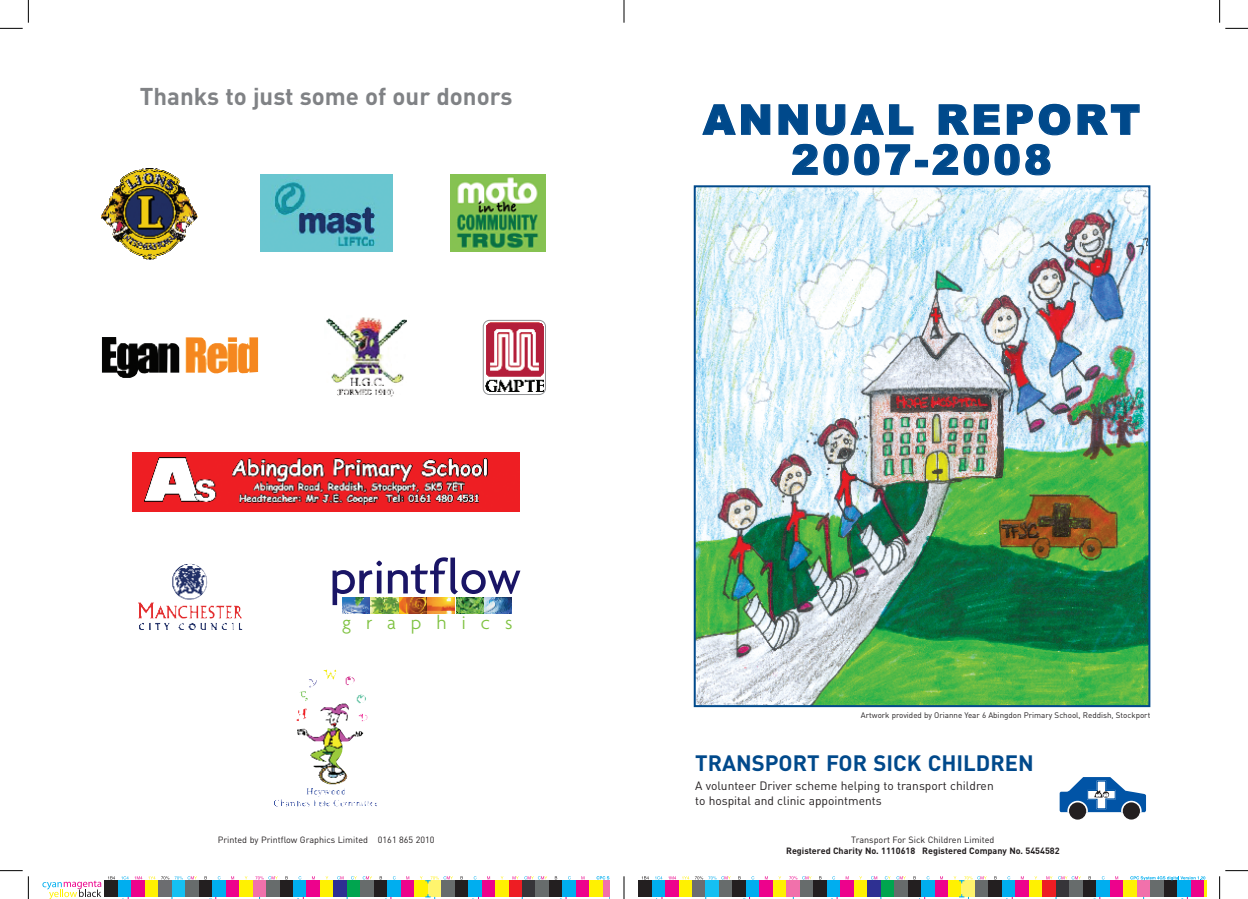
<style>
.page{position:relative;width:1248px;height:899px;background:#fff}
.page>*{position:absolute;margin:0;border:0;box-sizing:border-box;transform-origin:0 0}
.t1{font:500 50.4px "Agenda";letter-spacing:-.005em;color:#1a1566}
.t2{font:900 41px/40px "Arial";letter-spacing:.085em;color:#00498b;text-align:center}
.t3{font:700 24px "DIN";color:#808285}
.t4{font:700 22px "DIN";color:#00498b}
.t5{font:300 20px "Agenda";letter-spacing:.745em;color:#7fc241}
.t6{font:12px/15.1px "DIN";color:#231f20}
.t7{font:9px "DIN";color:#231f20}
.t8{font:700 9px "DIN";color:#231f20}
.t9{font:8px "DIN";color:#231f20}
</style>
<div class="page">
<svg style="left:623px;top:0;width:1px;height:23px"></svg>
<svg style="left:623px;top:876px;width:1px;height:23px"></svg>
<svg style="left:0;top:0;width:29px;height:29px"></svg>
<svg style="left:0;top:870px;width:29px;height:29px"></svg>
<svg style="left:1219px;top:0;width:28px;height:29px"></svg>
<svg style="left:101px;top:876px;width:508px;height:23px"></svg>
<div style="left:105px;top:880px;width:13px;height:16px;background:#231f20"></div>
<svg style="left:108px;top:876px;width:7px;height:3px"></svg>
<div style="left:118px;top:880px;width:13px;height:16px;background:#00aeef"></div>
<div style="left:131px;top:880px;width:14px;height:16px;background:#ed028c"></div>
<svg style="left:121px;top:876px;width:21px;height:3px"></svg>
<div style="left:145px;top:880px;width:13px;height:16px;background:#fff101"></div>
<svg style="left:148px;top:876px;width:7px;height:3px"></svg>
<div style="left:158px;top:880px;width:14px;height:16px;background:#6c6d70"></div>
<div style="left:172px;top:880px;width:13px;height:16px;background:#15c0f2"></div>
<div style="left:185px;top:880px;width:14px;height:16px;background:#676c6c"></div>
<svg style="left:161px;top:876px;width:36px;height:3px"></svg>
<div style="left:199px;top:880px;width:13px;height:16px;background:#231f20"></div>
<div style="left:212px;top:880px;width:14px;height:16px;background:#00aeef"></div>
<div style="left:226px;top:880px;width:13px;height:16px;background:#ed028c"></div>
<div style="left:239px;top:880px;width:14px;height:16px;background:#fff101"></div>
<div style="left:253px;top:880px;width:13px;height:16px;background:#f171ab"></div>
<div style="left:266px;top:880px;width:14px;height:16px;background:#676c6c"></div>
<svg style="left:255px;top:876px;width:23px;height:3px"></svg>
<div style="left:280px;top:880px;width:13px;height:16px;background:#231f20"></div>
<div style="left:293px;top:880px;width:14px;height:16px;background:#00aeef"></div>
<div style="left:307px;top:880px;width:13px;height:16px;background:#ed028c"></div>
<div style="left:320px;top:880px;width:13px;height:16px;background:#fff101"></div>
<div style="left:333px;top:880px;width:14px;height:16px;background:#2e3092"></div>
<svg style="left:337px;top:876px;width:6px;height:3px"></svg>
<div style="left:347px;top:880px;width:13px;height:16px;background:#00a54f"></div>
<svg style="left:351px;top:876px;width:6px;height:3px"></svg>
<div style="left:360px;top:880px;width:14px;height:16px;background:#676c6c"></div>
<svg style="left:363px;top:876px;width:9px;height:3px"></svg>
<div style="left:374px;top:880px;width:13px;height:16px;background:#231f20"></div>
<div style="left:387px;top:880px;width:14px;height:16px;background:#00aeef"></div>
<div style="left:401px;top:880px;width:13px;height:16px;background:#ed028c"></div>
<div style="left:414px;top:880px;width:14px;height:16px;background:#fff101"></div>
<div style="left:428px;top:880px;width:13px;height:16px;background:#fff46d"></div>
<div style="left:441px;top:880px;width:14px;height:16px;background:#676c6c"></div>
<div style="left:455px;top:880px;width:13px;height:16px;background:#231f20"></div>
<div style="left:468px;top:880px;width:14px;height:16px;background:#00aeef"></div>
<div style="left:482px;top:880px;width:13px;height:16px;background:#ed028c"></div>
<div style="left:495px;top:880px;width:13px;height:16px;background:#fff101"></div>
<div style="left:508px;top:880px;width:14px;height:16px;background:#ee1d23"></div>
<svg style="left:512px;top:876px;width:6px;height:3px"></svg>
<div style="left:522px;top:880px;width:13px;height:16px;background:#363539"></div>
<div style="left:535px;top:880px;width:14px;height:16px;background:#676c6c"></div>
<svg style="left:524px;top:876px;width:23px;height:3px"></svg>
<div style="left:549px;top:880px;width:13px;height:16px;background:#231f20"></div>
<div style="left:562px;top:880px;width:14px;height:16px;background:#00aeef"></div>
<div style="left:576px;top:880px;width:13px;height:16px;background:#ed028c"></div>
<div style="left:589px;top:880px;width:14px;height:16px;background:#fff101"></div>
<div style="left:603px;top:880px;width:6px;height:16px;background:#f171ab"></div>
<svg style="left:420px;top:876px;width:33px;height:7px"></svg>
<svg style="left:425px;top:894px;width:10px;height:5px"></svg>
<svg style="left:596px;top:876px;width:13px;height:3px"></svg>
<svg style="left:559px;top:896px;width:8px;height:3px"></svg>
<svg style="left:472px;top:896px;width:7px;height:3px"></svg>
<svg style="left:384px;top:896px;width:8px;height:3px"></svg>
<svg style="left:297px;top:896px;width:7px;height:3px"></svg>
<svg style="left:209px;top:896px;width:7px;height:3px"></svg>
<svg style="left:122px;top:896px;width:7px;height:3px"></svg>
<svg style="left:42px;top:880px;width:59px;height:19px"></svg>
<svg style="left:638px;top:876px;width:492px;height:23px"></svg>
<div style="left:638px;top:880px;width:13px;height:16px;background:#231f20"></div>
<svg style="left:641px;top:876px;width:7px;height:3px"></svg>
<div style="left:651px;top:880px;width:14px;height:16px;background:#00aeef"></div>
<svg style="left:655px;top:876px;width:7px;height:3px"></svg>
<div style="left:665px;top:880px;width:13px;height:16px;background:#ed028c"></div>
<svg style="left:668px;top:876px;width:8px;height:3px"></svg>
<div style="left:678px;top:880px;width:14px;height:16px;background:#fff101"></div>
<div style="left:692px;top:880px;width:13px;height:16px;background:#6c6d70"></div>
<div style="left:705px;top:880px;width:14px;height:16px;background:#15c0f2"></div>
<div style="left:719px;top:880px;width:13px;height:16px;background:#676c6c"></div>
<svg style="left:682px;top:876px;width:48px;height:3px"></svg>
<div style="left:732px;top:880px;width:14px;height:16px;background:#231f20"></div>
<div style="left:746px;top:880px;width:13px;height:16px;background:#00aeef"></div>
<div style="left:759px;top:880px;width:14px;height:16px;background:#ed028c"></div>
<div style="left:773px;top:880px;width:13px;height:16px;background:#fff101"></div>
<div style="left:786px;top:880px;width:14px;height:16px;background:#f171ab"></div>
<div style="left:800px;top:880px;width:13px;height:16px;background:#676c6c"></div>
<svg style="left:789px;top:876px;width:22px;height:3px"></svg>
<div style="left:813px;top:880px;width:14px;height:16px;background:#231f20"></div>
<div style="left:827px;top:880px;width:13px;height:16px;background:#00aeef"></div>
<div style="left:840px;top:880px;width:13px;height:16px;background:#ed028c"></div>
<div style="left:853px;top:880px;width:14px;height:16px;background:#fff101"></div>
<div style="left:867px;top:880px;width:13px;height:16px;background:#2e3092"></div>
<svg style="left:870px;top:876px;width:7px;height:3px"></svg>
<div style="left:880px;top:880px;width:14px;height:16px;background:#00a54f"></div>
<svg style="left:884px;top:876px;width:6px;height:3px"></svg>
<div style="left:894px;top:880px;width:13px;height:16px;background:#676c6c"></div>
<svg style="left:896px;top:876px;width:9px;height:3px"></svg>
<div style="left:907px;top:880px;width:14px;height:16px;background:#231f20"></div>
<div style="left:921px;top:880px;width:13px;height:16px;background:#00aeef"></div>
<div style="left:934px;top:880px;width:14px;height:16px;background:#ed028c"></div>
<div style="left:948px;top:880px;width:13px;height:16px;background:#fff101"></div>
<div style="left:961px;top:880px;width:14px;height:16px;background:#fff46d"></div>
<div style="left:975px;top:880px;width:13px;height:16px;background:#676c6c"></div>
<div style="left:988px;top:880px;width:14px;height:16px;background:#231f20"></div>
<div style="left:1002px;top:880px;width:13px;height:16px;background:#00aeef"></div>
<div style="left:1015px;top:880px;width:13px;height:16px;background:#ed028c"></div>
<div style="left:1028px;top:880px;width:14px;height:16px;background:#fff101"></div>
<div style="left:1042px;top:880px;width:13px;height:16px;background:#ee1d23"></div>
<svg style="left:1046px;top:876px;width:6px;height:3px"></svg>
<div style="left:1055px;top:880px;width:14px;height:16px;background:#363539"></div>
<div style="left:1069px;top:880px;width:13px;height:16px;background:#676c6c"></div>
<svg style="left:1058px;top:876px;width:22px;height:3px"></svg>
<div style="left:1082px;top:880px;width:14px;height:16px;background:#231f20"></div>
<div style="left:1096px;top:880px;width:13px;height:16px;background:#00aeef"></div>
<div style="left:1109px;top:880px;width:14px;height:16px;background:#ed028c"></div>
<div style="left:1123px;top:880px;width:13px;height:16px;background:#fff101"></div>
<svg style="left:953px;top:876px;width:33px;height:7px"></svg>
<svg style="left:958px;top:894px;width:11px;height:5px"></svg>
<svg style="left:1219px;top:870px;width:29px;height:29px"></svg>
<svg style="left:1130px;top:876px;width:76px;height:23px"></svg>
<svg style="left:1091px;top:896px;width:9px;height:3px"></svg>
<svg style="left:1003px;top:896px;width:9px;height:3px"></svg>
<svg style="left:916px;top:896px;width:9px;height:3px"></svg>
<svg style="left:828px;top:896px;width:9px;height:3px"></svg>
<svg style="left:741px;top:896px;width:9px;height:3px"></svg>
<svg style="left:653px;top:896px;width:9px;height:3px"></svg>
<img style="left:696px;top:188px;width:451px;height:516px">
<div style="left:693px;top:185px;width:457px;height:522px;border:2px solid #00498b"></div>
<div style="left:1068px;top:802px;width:18px;height:17px;background:#231f20;border-radius:50%"></div>
<div style="left:1122px;top:802px;width:17px;height:17px;background:#231f20;border-radius:50%"></div>
<svg style="left:1059px;top:777px;width:86px;height:35px"></svg>
<img style="left:101px;top:168px;width:97px;height:92px">
<img style="left:260px;top:174px;width:132px;height:78px">
<img style="left:450px;top:174px;width:95px;height:78px">
<img style="left:101px;top:337px;width:157px;height:41px">
<img style="left:326px;top:317px;width:81px;height:80px">
<svg style="left:482px;top:320px;width:64px;height:75px"></svg>
<img style="left:132px;top:453px;width:387px;height:59px">
<img style="left:296px;top:669px;width:72px;height:125px">
<img style="left:342px;top:597px;width:169px;height:16px">
<img style="left:172px;top:564px;width:35px;height:36px">
<h3 class="t3" style="left:140px;top:82px;width:374px">Thanks to just some of our donors</h3>
<h1 class="t1" style="left:329px;top:546px;width:194px">printflow</h1>
<h3 class="t5" style="left:342px;top:610px;width:172px">graphics</h3>
<p class="t7" style="left:218px;top:836px;width:218px">Printed by Printflow Graphics Limited 0161 865 2010</p>
<h2 class="t2" style="left:703px;top:100px;width:438px">ANNUAL REPORT<br>2007-2008</h2>
<p class="t9" style="left:860px;top:712px;width:291px">Artwork provided by Orianne Year 6 Abingdon Primary School, Reddish, Stockport</p>
<h3 class="t4" style="left:695px;top:750px;width:340px">TRANSPORT FOR SICK CHILDREN</h3>
<p class="t6" style="left:695px;top:779px;width:300px">A volunteer Driver scheme helping to transport children to hospital and clinic appointments</p>
<p class="t7" style="left:851px;top:836px;width:145px">Transport For Sick Children Limited</p>
<p class="t8" style="left:786px;top:846px;width:275px">Registered Charity No. 1110618 Registered Company No. 5454582</p>
</div>
